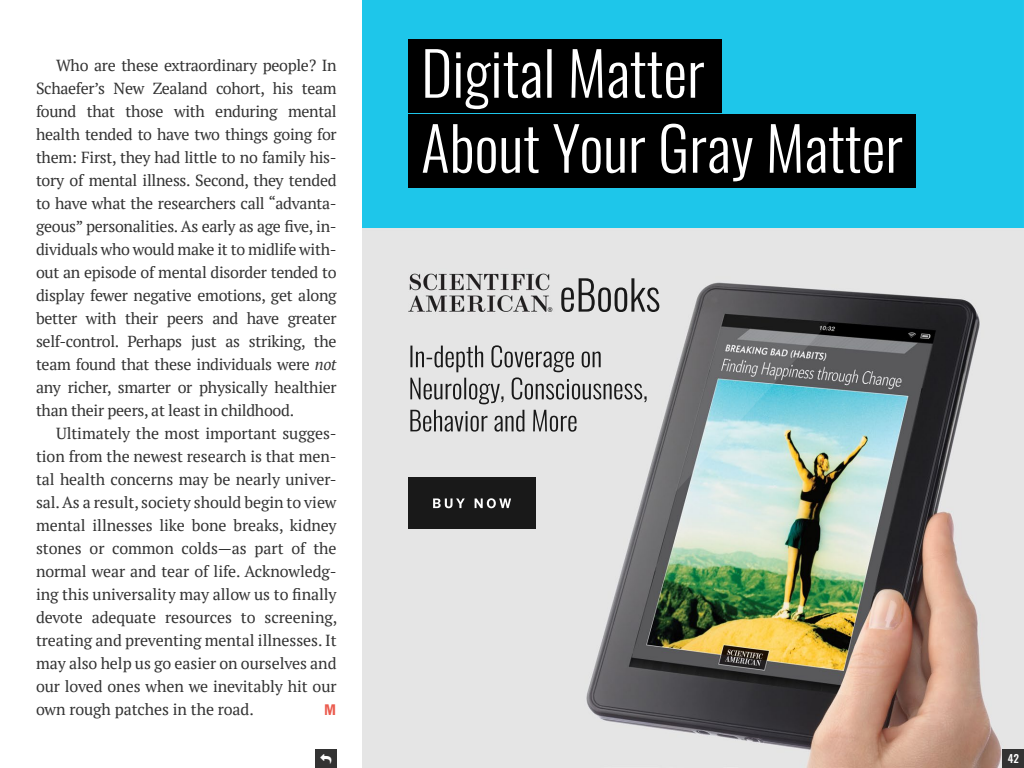
<style>
.page{position:relative;width:1024px;height:768px;background:#fff}
.page>*{position:absolute;margin:0;border:0;box-sizing:border-box;transform-origin:0 0}
.t1{font:16px/23px "PT Serif";letter-spacing:-.02em;color:#333;text-align:justify}
.t2{font:16px "ITC Franklin Gothic Std Dm Cd";color:#eb5c4f}
.t3{font:500 11px "Oswald";color:#fff}
.s1{font-style:italic}
</style>
<div class="page">
<div style="left:316px;top:749px;width:21px;height:19px;background:#333"></div>
<div style="left:362px;top:0;width:662px;height:228px;background:#1ec6ea"></div>
<img style="left:362px;top:228px;width:662px;height:540px">
<img style="left:676px;top:314px;width:153px;height:178px">
<img style="left:408px;top:39px;width:313px;height:74px">
<img style="left:408px;top:114px;width:508px;height:74px">
<div style="left:408px;top:478px;width:127px;height:51px;background:#191919"></div>
<div style="left:1003px;top:749px;width:21px;height:19px;background:#333"></div>
<p class="t1" style="left:36px;top:54px;width:302px;text-indent:20px">Who are these extraordinary people? In Schaefer’s New Zealand cohort, his team found that those with enduring mental health tended to have two things going for them: First, they had little to no family his&shy;tory of mental illness. Second, they tended to have what the researchers call “advanta&shy;geous” personalities. As early as age five, in&shy;dividuals who would make it to midlife with&shy;out an episode of mental disorder tended to display fewer negative emotions, get along better with their peers and have greater self-control. Perhaps just as striking, the team found that these individuals were <span class="s1">not </span>any richer, smarter or physically healthier than their peers, at least in childhood.</p>
<p class="t1" style="left:36px;top:422px;width:303px;text-indent:20px">Ultimately the most important sugges&shy;tion from the newest research is that men&shy;tal health concerns may be nearly univer&shy;sal. As a result, society should begin to view mental illnesses like bone breaks, kidney stones or common colds—as part of the normal wear and tear of life. Acknowledg&shy;ing this universality may allow us to finally devote adequate resources to screening, treating and preventing mental illnesses. It may also help us go easier on ourselves and our loved ones when we inevitably hit our own rough patches in the road.</p>
<p class="t2" style="left:324px;top:700px;width:13px">M</p>
<p class="t3" style="left:1008px;top:753px;width:13px">42</p>
</div>
